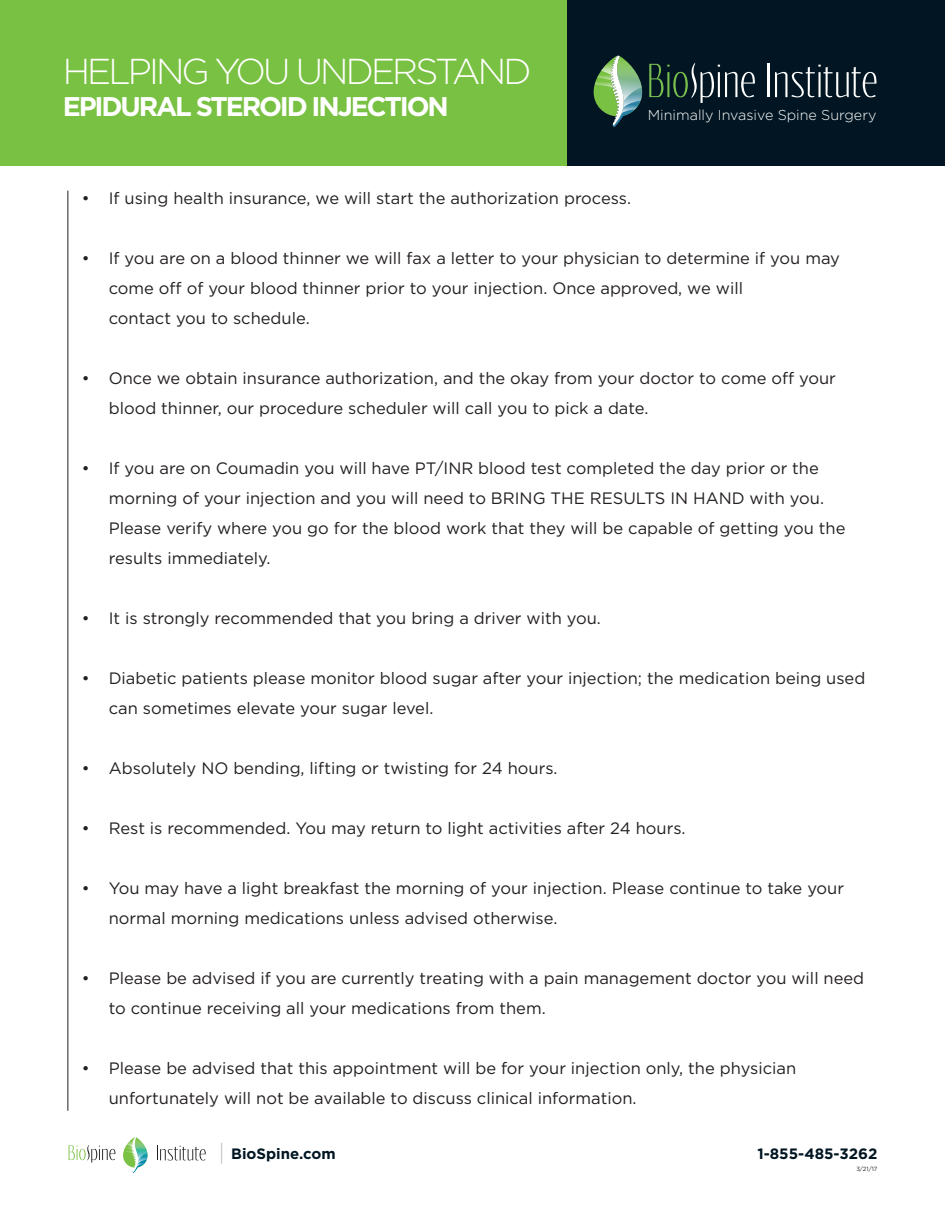
<style>
.page{position:relative;width:945px;height:1215px;background:#fff}
.page>*{position:absolute;margin:0;border:0;box-sizing:border-box;transform-origin:0 0}
.t1{font:300 36px "Gotham";letter-spacing:-.08em;color:#fff}
.t2{font:700 27px "Gotham";letter-spacing:-.08em;color:#fff}
.t3{font:16.5px/30px "Gotham";color:#231f20}
.t4{font:700 15px "Gotham";color:#011622}
.t5{font:300 14.4px "Gotham";color:#fff}
.t6{font:6px "Gotham";color:#231f20}
</style>
<div class="page">
<svg style="left:69px;top:1145px;width:46px;height:18px"></svg>
<svg style="left:123px;top:1137px;width:25px;height:36px"></svg>
<svg style="left:157px;top:1145px;width:49px;height:15px"></svg>
<svg style="left:221px;top:1143px;width:1px;height:21px"></svg>
<div style="left:564px;top:0;width:381px;height:166px;background:#011622"></div>
<div style="left:0;top:0;width:566px;height:166px;background:#79c142"></div>
<hr style="left:68px;top:191px;width:1px;height:920px;background:#231f20">
<svg style="left:649px;top:63px;width:106px;height:40px"></svg>
<hr style="left:768px;top:64px;width:2px;height:33px;background:#fff">
<svg style="left:775px;top:65px;width:101px;height:32px"></svg>
<svg style="left:594px;top:55px;width:48px;height:72px"></svg>
<p class="t1" style="left:63px;top:48px;width:470px">HELPING YOU UNDERSTAND</p>
<p class="t2" style="left:63px;top:89px;width:388px">EPIDURAL STEROID INJECTION</p>
<p class="t5" style="left:648px;top:106px;width:230px">Minimally Invasive Spine Surgery</p>
<p class="t3" style="left:82px;top:183px;width:551px">• If using health insurance, we will start the authorization process.</p>
<p class="t3" style="left:109px;top:243px;width:733px;text-indent:-27px">• If you are on a blood thinner we will fax a letter to your physician to determine if you may come off of your blood thinner prior to your injection. Once approved, we will<br>contact you to schedule.</p>
<p class="t3" style="left:109px;top:363px;width:729px;text-indent:-27px">• Once we obtain insurance authorization, and the okay from your doctor to come off your blood thinner, our procedure scheduler will call you to pick a date.</p>
<p class="t3" style="left:109px;top:453px;width:738px;text-indent:-27px">• If you are on Coumadin you will have PT/INR blood test completed the day prior or the morning of your injection and you will need to BRING THE RESULTS IN HAND with you.<br>Please verify where you go for the blood work that they will be capable of getting you the results immediately.</p>
<p class="t3" style="left:82px;top:603px;width:521px">• It is strongly recommended that you bring a driver with you.</p>
<p class="t3" style="left:109px;top:663px;width:758px;text-indent:-27px">• Diabetic patients please monitor blood sugar after your injection; the medication being used can sometimes elevate your sugar level.</p>
<p class="t3" style="left:82px;top:753px;width:477px">• Absolutely NO bending, lifting or twisting for 24 hours.</p>
<p class="t3" style="left:82px;top:813px;width:605px">• Rest is recommended. You may return to light activities after 24 hours.</p>
<p class="t3" style="left:109px;top:873px;width:737px;text-indent:-27px">• You may have a light breakfast the morning of your injection. Please continue to take your normal morning medications unless advised otherwise.</p>
<p class="t3" style="left:109px;top:963px;width:757px;text-indent:-27px">• Please be advised if you are currently treating with a pain management doctor you will need to continue receiving all your medications from them.</p>
<p class="t3" style="left:109px;top:1053px;width:689px;text-indent:-27px">• Please be advised that this appointment will be for your injection only, the physician unfortunately will not be available to discuss clinical information.</p>
<p class="t4" style="left:231px;top:1144px;width:106px">BioSpine.com</p>
<p class="t4" style="left:757px;top:1144px;width:122px">1-855-485-3262</p>
<p class="t6" style="left:856px;top:1165px;width:23px">3/21/17</p>
</div>
